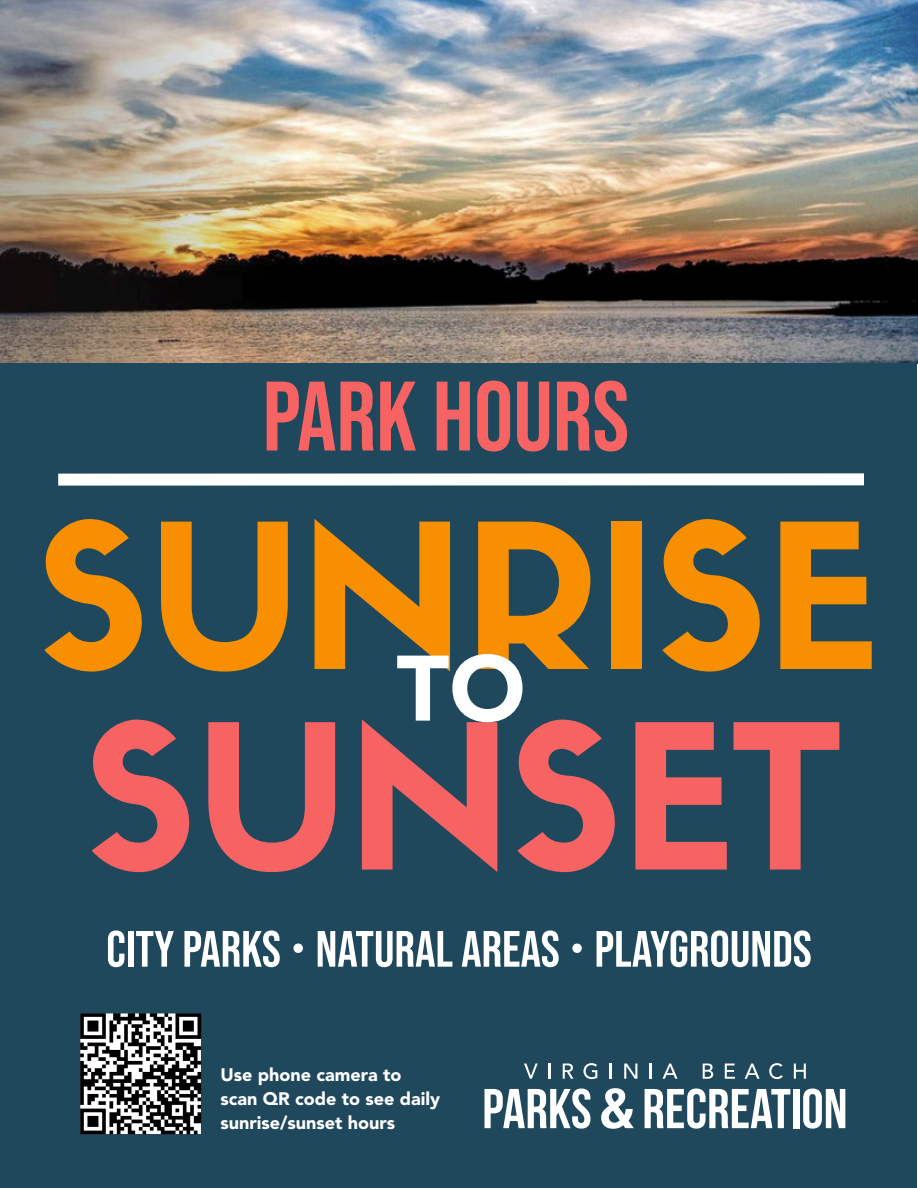
<style>
.page{position:relative;width:918px;height:1188px;background:#fff}
.page>*{position:absolute;margin:0;border:0;box-sizing:border-box;transform-origin:0 0}
.t1{font:197.85px "Sifonn Basic";color:#f78f00}
.t2{font:197.85px "Sifonn Basic";color:#f76363}
.t3{font:700 98.4px "Bebas Neue Pro";color:#f76363}
.t4{font:900 91.8px "Avenir LT Std";color:#fff}
.t5{font:700 51px "Bebas Neue Pro";color:#fff}
.t6{font:900 18px/24px "Avenir LT Std";color:#fff}
.s1{font-size:61.5px}
</style>
<div class="page">
<img style="left:0;top:0;width:918px;height:363px">
<div style="left:1px;top:363px;width:916px;height:824px;background:#20485d"></div>
<img style="left:80px;top:1013px;width:122px;height:122px">
<svg style="left:524px;top:1064px;width:14px;height:15px"></svg>
<svg style="left:548px;top:1064px;width:2px;height:15px"></svg>
<svg style="left:563px;top:1064px;width:11px;height:15px"></svg>
<svg style="left:583px;top:1063px;width:14px;height:16px"></svg>
<svg style="left:610px;top:1064px;width:2px;height:15px"></svg>
<svg style="left:624px;top:1064px;width:13px;height:15px"></svg>
<svg style="left:650px;top:1064px;width:2px;height:15px"></svg>
<svg style="left:663px;top:1064px;width:15px;height:15px"></svg>
<svg style="left:703px;top:1064px;width:10px;height:15px"></svg>
<svg style="left:725px;top:1064px;width:10px;height:15px"></svg>
<svg style="left:745px;top:1064px;width:15px;height:15px"></svg>
<svg style="left:769px;top:1063px;width:14px;height:16px"></svg>
<svg style="left:794px;top:1064px;width:12px;height:15px"></svg>
<svg style="left:485px;top:1089px;width:106px;height:40px"></svg>
<svg style="left:601px;top:1088px;width:33px;height:41px"></svg>
<svg style="left:645px;top:1089px;width:145px;height:40px"></svg>
<div style="left:793px;top:1089px;width:6px;height:39px;background:#fff"></div>
<svg style="left:803px;top:1089px;width:42px;height:40px"></svg>
<div style="left:58px;top:473px;width:806px;height:13px;background:#fff"></div>
<p class="t3" style="left:263px;top:360px;width:368px">PARK HOURS</p>
<p class="t1" style="left:38px;top:466px;width:843px">SUNRISE</p>
<p class="t4" style="left:397px;top:633px;width:131px">TO</p>
<p class="t2" style="left:86px;top:667px;width:759px">SUNSET</p>
<p class="t5" style="left:106px;top:920px;width:707px">CITY PARKS <span class="s1">•</span> NATURAL AREAS <span class="s1">•</span> PLAYGROUNDS</p>
<p class="t6" style="left:221px;top:1063px;width:221px">Use phone camera to scan QR code to see daily sunrise/sunset hours</p>
</div>
